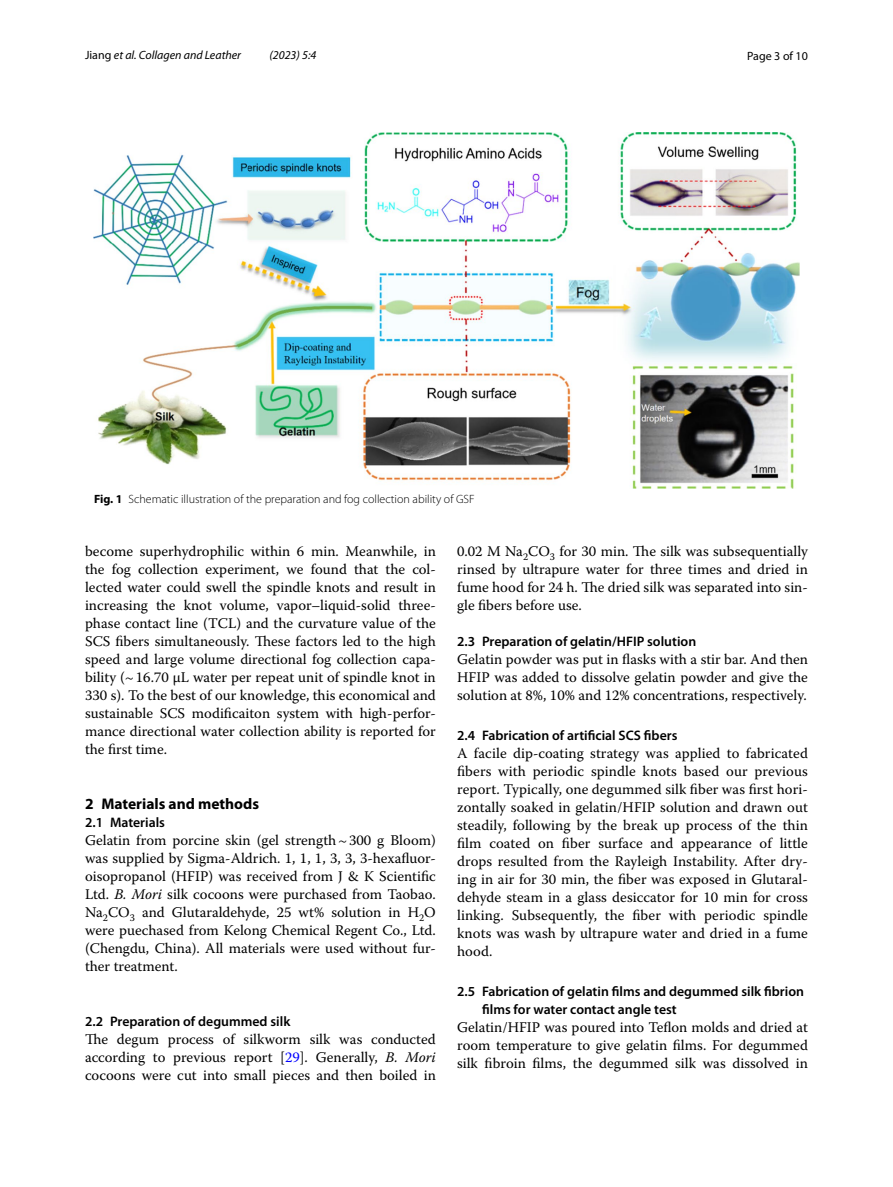
<style>
.page{position:relative;width:893px;height:1187px;background:#fff}
.page>*{position:absolute;margin:0;border:0;box-sizing:border-box;transform-origin:0 0}
.t1{font:700 15.45px "Myriad Pro";color:#000}
.t2{font:14.7px/18px "Warnock Pro";color:#000;text-align:justify}
.t3{font:600 13.8px/18px "Myriad Pro";color:#000}
.t4{font:300 12px "Myriad Pro";color:#000}
.t5{font:italic 12px "Myriad Pro";color:#000}
.t6{font:12px "Myriad Pro";color:#000}
.s1{font-style:normal}
.s2{font-weight:700}
.s3{font-style:italic}
.s4{color:#00f}
</style>
<div class="page">
<img style="left:94px;top:133px;width:705px;height:355px">
<p class="t5" style="left:85px;top:48px;width:158px"><span class="s1">Jiang</span> et al. Collagen and Leather</p>
<p class="t5" style="left:269px;top:48px;width:48px">(2023) 5:4</p>
<p class="t6" style="left:747px;top:48px;width:62px">Page 3 of 10</p>
<p class="t4" style="left:94px;top:493px;width:382px"><span class="s2">Fig. 1</span> Schematic illustration of the preparation and fog collection ability of GSF</p>
<p class="t2" style="left:85px;top:542px;width:352px">become superhydrophilic within 6 min. Meanwhile, in the fog collection experiment, we found that the col&shy;lected water could swell the spindle knots and result in increasing the knot volume, vapor–liquid-solid three&shy;phase contact line (TCL) and the curvature value of the SCS fibers simultaneously. These factors led to the high speed and large volume directional fog collection capa&shy;bility (~16.70 μL water per repeat unit of spindle knot in 330 s). To the best of our knowledge, this economical and sustainable SCS modificaiton system with high-perfor&shy;mance directional water collection ability is reported for the first time.</p>
<p class="t1" style="left:85px;top:794px;width:176px">2 Materials and methods</p>
<p class="t3" style="left:85px;top:813px;width:81px">2.1 Materials</p>
<p class="t2" style="left:85px;top:831px;width:352px">Gelatin from porcine skin (gel strength~300 g Bloom) was supplied by Sigma-Aldrich. 1, 1, 1, 3, 3, 3-hexafluor&shy;oisopropanol (HFIP) was received from J &amp; K Scientific Ltd. <span class="s3">B. Mori</span> silk cocoons were purchased from Taobao.<br>Na<sub>2</sub>CO<sub>3</sub> and Glutaraldehyde, 25 wt% solution in H<sub>2</sub>O were puechased from Kelong Chemical Regent Co., Ltd. (Chengdu, China). All materials were used without fur&shy;ther treatment.</p>
<p class="t3" style="left:85px;top:1012px;width:207px">2.2 Preparation of degummed silk</p>
<p class="t2" style="left:85px;top:1029px;width:352px">The degum process of silkworm silk was conducted according to previous report [<span class="s4">29</span>]. Generally, <span class="s3">B. Mori </span>cocoons were cut into small pieces and then boiled in</p>
<p class="t2" style="left:457px;top:542px;width:352px">0.02 M Na<sub>2</sub>CO<sub>3</sub> for 30 min. The silk was subsequentially rinsed by ultrapure water for three times and dried in fume hood for 24 h. The dried silk was separated into sin&shy;gle fibers before use.</p>
<p class="t3" style="left:457px;top:632px;width:241px">2.3 Preparation of gelatin/HFIP solution</p>
<p class="t2" style="left:457px;top:650px;width:352px">Gelatin powder was put in flasks with a stir bar. And then HFIP was added to dissolve gelatin powder and give the solution at 8%, 10% and 12% concentrations, respectively.</p>
<p class="t3" style="left:457px;top:726px;width:222px">2.4 Fabrication of artificial SCS fibers</p>
<p class="t2" style="left:457px;top:744px;width:352px">A facile dip-coating strategy was applied to fabricated fibers with periodic spindle knots based our previous report. Typically, one degummed silk fiber was first hori&shy;zontally soaked in gelatin/HFIP solution and drawn out steadily, following by the break up process of the thin film coated on fiber surface and appearance of little drops resulted from the Rayleigh Instability. After dry&shy;ing in air for 30 min, the fiber was exposed in Glutaral&shy;dehyde steam in a glass desiccator for 10 min for cross linking. Subsequently, the fiber with periodic spindle knots was wash by ultrapure water and dried in a fume hood.</p>
<p class="t3" style="left:482px;top:982px;width:323px;text-indent:-25px">2.5 Fabrication of gelatin films and degummed silk fibrion films for water contact angle test</p>
<p class="t2" style="left:457px;top:1018px;width:352px">Gelatin/HFIP was poured into Teflon molds and dried at room temperature to give gelatin films. For degummed silk fibroin films, the degummed silk was dissolved in</p>
</div>
